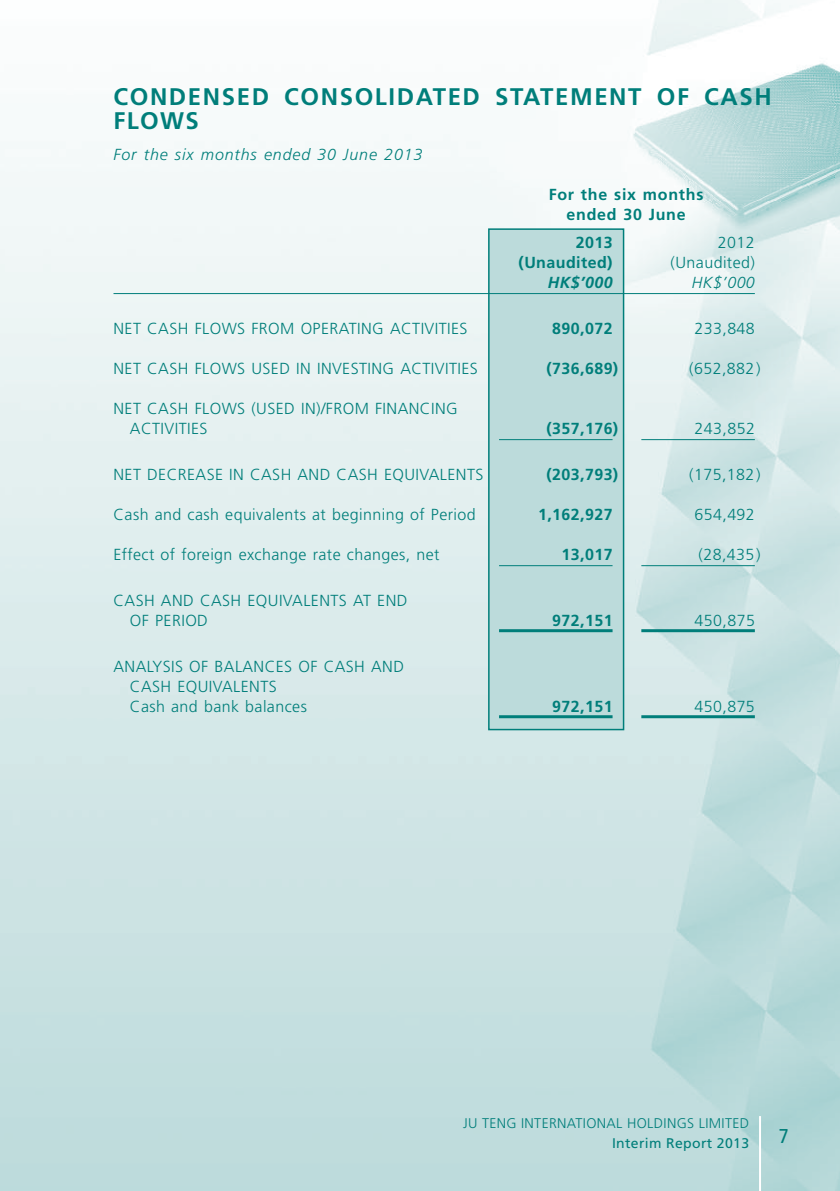
<style>
.page{position:relative;width:840px;height:1191px;background:#fff}
.page>*{position:absolute;margin:0;border:0;box-sizing:border-box;transform-origin:0 0}
.t1{font:700 24px/24px "Frutiger LT Std";letter-spacing:.065em;color:#007e7a}
.t2{font:300 16px/20px "Frutiger LT Std";letter-spacing:.025em;color:#007e7a}
.t3{font:700 16px "Frutiger LT Std";letter-spacing:.025em;color:#007e7a}
.t4{font:italic 300 16px "Frutiger LT Std";letter-spacing:.055em;color:#007e7a}
.t5{font:700 16px/20px "Frutiger LT Std";letter-spacing:.045em;color:#007e7a;text-align:center}
.t6{font:italic 700 16px "Frutiger LT Std";color:#007e7a}
.t7{font:300 14px "Frutiger LT Std";letter-spacing:.025em;color:#007e7a}
.t8{font:14px "Frutiger LT Std";letter-spacing:.025em;color:#007e7a}
</style>
<div class="page">
<img style="left:0;top:0;width:839px;height:1191px">
<hr style="left:758px;top:1116px;width:2px;height:75px;background:#fff">
<div style="left:488px;top:229px;width:135px;height:500px;background:#bcdbdb"></div>
<div style="left:488px;top:228px;width:136px;height:502px;border:2px solid #007e7a"></div>
<hr style="left:113px;top:293px;width:641px;height:1px;background:#007e7a">
<hr style="left:498px;top:439px;width:114px;height:1px;background:#007e7a">
<hr style="left:641px;top:439px;width:113px;height:1px;background:#007e7a">
<hr style="left:498px;top:565px;width:114px;height:1px;background:#007e7a">
<hr style="left:641px;top:565px;width:113px;height:1px;background:#007e7a">
<hr style="left:498px;top:629px;width:114px;height:3px;background:#007e7a">
<hr style="left:641px;top:629px;width:113px;height:3px;background:#007e7a">
<hr style="left:498px;top:715px;width:114px;height:3px;background:#007e7a">
<hr style="left:641px;top:715px;width:113px;height:3px;background:#007e7a">
<svg style="left:779px;top:1128px;width:8px;height:14px"></svg>
<h1 class="t1" style="left:113px;top:85px;width:659px">CONDENSED CONSOLIDATED STATEMENT OF CASH<br>FLOWS</h1>
<p class="t4" style="left:113px;top:146px;width:310px">For the six months ended 30 June 2013</p>
<p class="t5" style="left:548px;top:185px;width:156px">For the six months ended 30 June</p>
<p class="t3" style="left:575px;top:233px;width:38px">2013</p>
<p class="t2" style="left:717px;top:233px;width:38px">2012</p>
<p class="t3" style="left:518px;top:253px;width:95px">(Unaudited)</p>
<p class="t2" style="left:670px;top:253px;width:86px">(Unaudited)</p>
<p class="t6" style="left:547px;top:273px;width:66px">HK$’000</p>
<p class="t4" style="left:691px;top:273px;width:64px">HK$’000</p>
<p class="t2" style="left:113px;top:319px;width:355px">NET CASH FLOWS FROM OPERATING ACTIVITIES</p>
<p class="t3" style="left:552px;top:319px;width:62px">890,072</p>
<p class="t2" style="left:694px;top:319px;width:62px">233,848</p>
<p class="t2" style="left:113px;top:359px;width:366px">NET CASH FLOWS USED IN INVESTING ACTIVITIES</p>
<p class="t3" style="left:546px;top:359px;width:73px">(736,689)</p>
<p class="t2" style="left:688px;top:359px;width:73px">(652,882)</p>
<p class="t2" style="left:130px;top:399px;width:329px;text-indent:-16px">NET CASH FLOWS (USED IN)/FROM FINANCING<br>ACTIVITIES</p>
<p class="t3" style="left:546px;top:419px;width:73px">(357,176)</p>
<p class="t2" style="left:694px;top:419px;width:62px">243,852</p>
<p class="t2" style="left:113px;top:465px;width:371px">NET DECREASE IN CASH AND CASH EQUIVALENTS</p>
<p class="t3" style="left:546px;top:465px;width:73px">(203,793)</p>
<p class="t2" style="left:688px;top:465px;width:73px">(175,182)</p>
<p class="t2" style="left:113px;top:505px;width:363px">Cash and cash equivalents at beginning of Period</p>
<p class="t3" style="left:537px;top:505px;width:76px">1,162,927</p>
<p class="t2" style="left:694px;top:505px;width:62px">654,492</p>
<p class="t2" style="left:113px;top:545px;width:327px">Effect of foreign exchange rate changes, net</p>
<p class="t3" style="left:561px;top:545px;width:53px">13,017</p>
<p class="t2" style="left:698px;top:545px;width:63px">(28,435)</p>
<p class="t2" style="left:130px;top:591px;width:279px;text-indent:-16px">CASH AND CASH EQUIVALENTS AT END<br>OF PERIOD</p>
<p class="t3" style="left:552px;top:611px;width:62px">972,151</p>
<p class="t2" style="left:694px;top:611px;width:62px">450,875</p>
<p class="t2" style="left:130px;top:657px;width:275px;text-indent:-16px">ANALYSIS OF BALANCES OF CASH AND<br>CASH EQUIVALENTS<br>Cash and bank balances</p>
<p class="t3" style="left:552px;top:697px;width:62px">972,151</p>
<p class="t2" style="left:694px;top:697px;width:62px">450,875</p>
<p class="t7" style="left:463px;top:1115px;width:287px">JU TENG INTERNATIONAL HOLDINGS LIMITED</p>
<p class="t8" style="left:611px;top:1134px;width:139px">Interim Report 2013</p>
</div>
